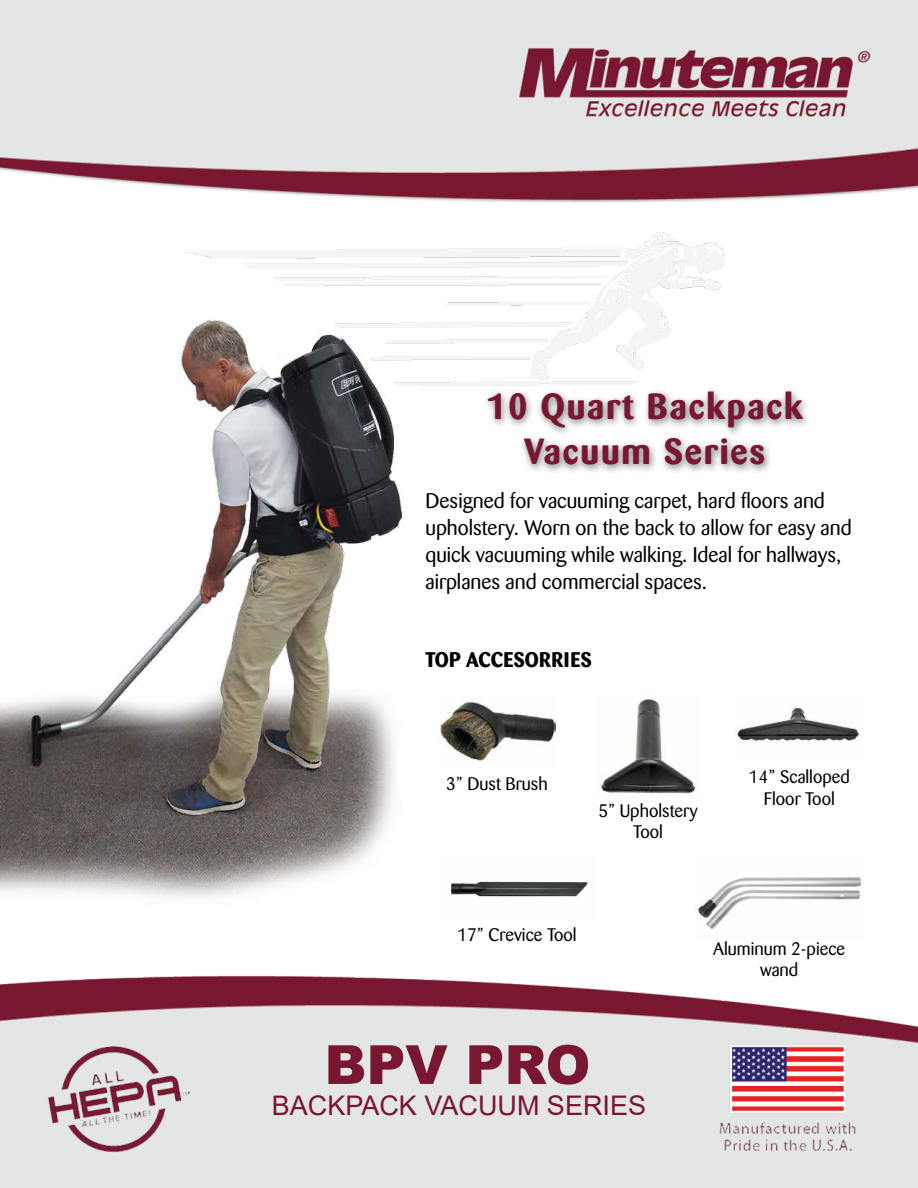
<style>
.page{position:relative;width:918px;height:1188px;background:#fff}
.page>*{position:absolute;margin:0;border:0;box-sizing:border-box;transform-origin:0 0}
.t1{font:900 54px "Arial";color:#791731}
.t2{font:700 36px/45px "Barmeno";letter-spacing:.05em;color:#791731;text-align:center}
.t3{font:27px "Arial";color:#791731}
.t4{font:21px/27px "Barmeno";color:#000}
.t5{font:700 21px "Barmeno";letter-spacing:.02em;color:#000}
.t6{font:18px/21.6px "Barmeno";color:#000;text-align:center}
</style>
<div class="page">
<img style="left:0;top:0;width:918px;height:1188px">
<img style="left:0;top:274px;width:419px;height:686px">
<img style="left:438px;top:694px;width:117px;height:76px">
<img style="left:596px;top:694px;width:105px;height:105px">
<img style="left:735px;top:694px;width:129px;height:66px">
<img style="left:439px;top:857px;width:157px;height:63px">
<img style="left:694px;top:857px;width:170px;height:84px">
<img style="left:30px;top:1033px;width:169px;height:125px">
<img style="left:709px;top:1036px;width:155px;height:123px">
<div style="left:482px;top:386px;width:329px;height:88px;background:#000;opacity:.5"></div>
<h2 class="t2" style="left:487px;top:384px;width:318px">10 Quart Backpack<br>Vacuum Series</h2>
<p class="t4" style="left:426px;top:488px;width:428px">Designed for vacuuming carpet, hard floors and upholstery. Worn on the back to allow for easy and quick vacuuming while walking. Ideal for hallways, airplanes and commercial spaces.</p>
<p class="t5" style="left:426px;top:647px;width:168px">TOP ACCESORRIES</p>
<p class="t6" style="left:446px;top:774px;width:103px">3” Dust Brush</p>
<p class="t6" style="left:598px;top:800px;width:101px">5” Upholstery<br>Tool</p>
<p class="t6" style="left:749px;top:767px;width:102px">14” Scalloped<br>Floor Tool</p>
<p class="t6" style="left:457px;top:924px;width:121px">17” Crevice Tool</p>
<h1 class="t1" style="left:324px;top:1025px;width:268px">BPV PRO</h1>
<p class="t3" style="left:272px;top:1087px;width:376px">BACKPACK VACUUM SERIES</p>
<p class="t6" style="left:713px;top:938px;width:133px">Aluminum 2-piece wand</p>
</div>
